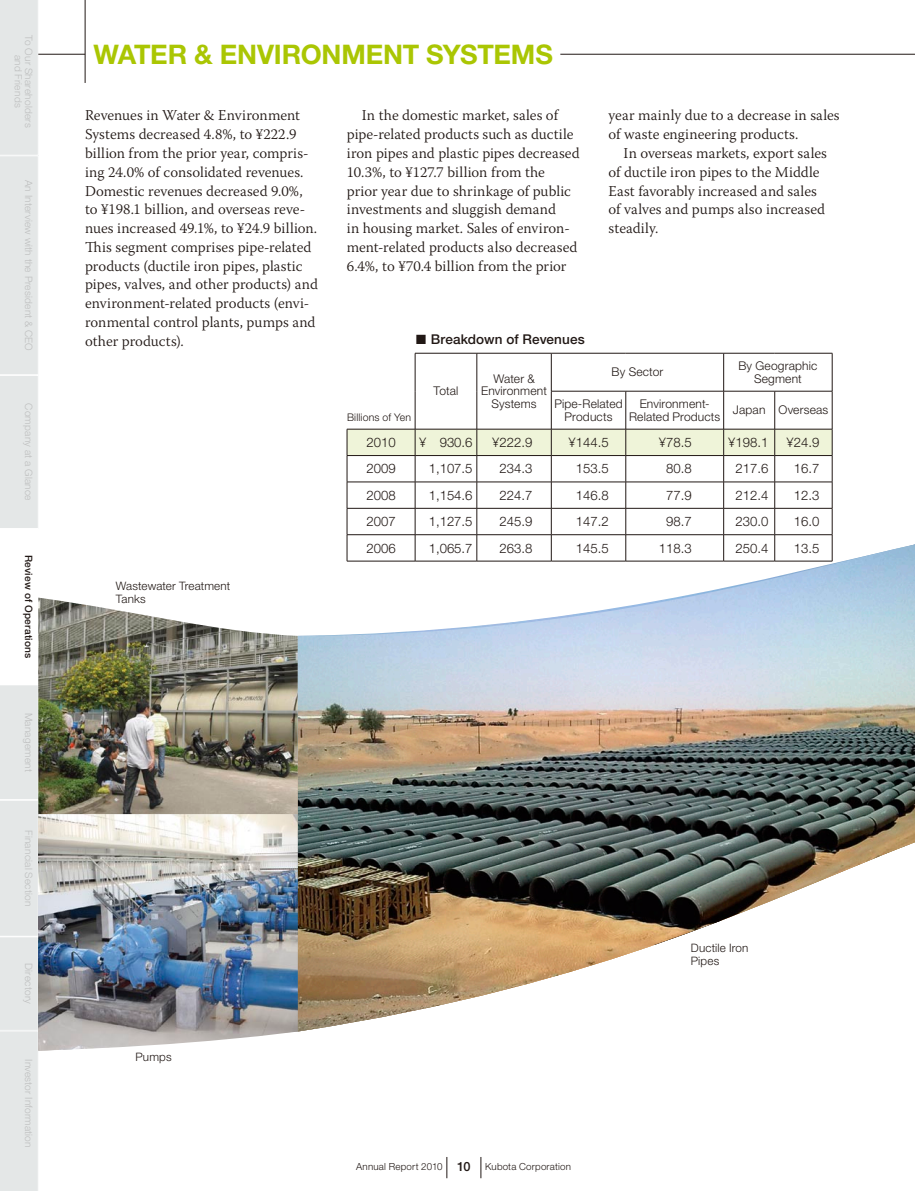
<style>
.page{position:relative;width:915px;height:1191px;background:#fff}
.page>*{position:absolute;margin:0;border:0;box-sizing:border-box;transform-origin:0 0}
.t1{font:700 27px "Helvetica Neue";letter-spacing:-.01em;color:#aac603}
.t2{font:300 15px/18.8px "Warnock Pro";letter-spacing:.005em;color:#211815}
.t3{font:500 13.5px "Helvetica Neue";letter-spacing:.01em;color:#211815}
.t4{font:300 13.2px "Helvetica Neue";color:#211815}
.t5{font:300 12px/12.3px "Helvetica Neue";letter-spacing:.015em;color:#211815;text-align:center}
.t6{font:300 11.7px/12.5px "Helvetica Neue";letter-spacing:.01em;color:#211815}
.t7{font:300 10.5px "Helvetica Neue";letter-spacing:.015em;color:#211815}
.t8{font:300 10.2px/10.5px "Helvetica Neue";letter-spacing:.02em;color:#bebfbf;text-align:center}
.t9{font:500 10.2px "Helvetica Neue";letter-spacing:.02em;color:#211815}
.t10{font:300 9.75px "Helvetica Neue";letter-spacing:.02em;color:#211815}
.s1{font-family:"European Pi Three";font-weight:400}
.s2{font-weight:500;font-size:12.75px}
</style>
<div class="page">
<svg style="left:446px;top:1157px;width:1px;height:21px"></svg>
<svg style="left:480px;top:1157px;width:1px;height:21px"></svg>
<svg style="left:0;top:0;width:39px;height:1191px"></svg>
<hr style="left:85px;top:0;width:1px;height:83px;background:#211815">
<hr style="left:38px;top:54px;width:47px;height:1px;background:#211815">
<hr style="left:560px;top:54px;width:354px;height:1px;background:#211815">
<hr style="left:415px;top:353px;width:61px;height:1px;background:#211815">
<hr style="left:414px;top:353px;width:1px;height:38px;background:#211815">
<hr style="left:476px;top:353px;width:75px;height:1px;background:#211815">
<hr style="left:476px;top:353px;width:1px;height:38px;background:#211815">
<hr style="left:551px;top:353px;width:74px;height:1px;background:#211815">
<hr style="left:551px;top:353px;width:1px;height:38px;background:#211815">
<hr style="left:625px;top:353px;width:98px;height:1px;background:#211815">
<hr style="left:723px;top:353px;width:51px;height:1px;background:#211815">
<hr style="left:723px;top:353px;width:1px;height:38px;background:#211815">
<hr style="left:774px;top:353px;width:58px;height:1px;background:#211815">
<hr style="left:831px;top:353px;width:1px;height:38px;background:#211815">
<hr style="left:414px;top:391px;width:1px;height:38px;background:#211815">
<hr style="left:476px;top:391px;width:1px;height:38px;background:#211815">
<hr style="left:551px;top:391px;width:74px;height:1px;background:#211815">
<hr style="left:551px;top:391px;width:1px;height:38px;background:#211815">
<hr style="left:625px;top:391px;width:98px;height:1px;background:#211815">
<hr style="left:625px;top:391px;width:1px;height:38px;background:#211815">
<hr style="left:723px;top:391px;width:51px;height:1px;background:#211815">
<hr style="left:723px;top:391px;width:1px;height:38px;background:#211815">
<hr style="left:774px;top:391px;width:58px;height:1px;background:#211815">
<hr style="left:774px;top:391px;width:1px;height:38px;background:#211815">
<hr style="left:831px;top:391px;width:1px;height:38px;background:#211815">
<svg style="left:346px;top:429px;width:486px;height:115px"></svg>
<img style="left:38px;top:597px;width:260px;height:217px">
<img style="left:298px;top:544px;width:616px;height:487px">
<img style="left:38px;top:814px;width:260px;height:236px">
<p class="t8" style="left:34px;top:35px;width:94px;rotate:90deg">To Our Shareholders and Friends</p>
<p class="t8" style="left:34px;top:180px;width:173px;rotate:90deg">An Interview with the President &amp; CEO</p>
<p class="t8" style="left:34px;top:403px;width:99px;rotate:90deg">Company at a Glance</p>
<p class="t9" style="left:35px;top:555px;width:105px;rotate:90deg">Review of Operations</p>
<p class="t8" style="left:34px;top:712px;width:61px;rotate:90deg">Management</p>
<p class="t8" style="left:34px;top:830px;width:78px;rotate:90deg">Financial Section</p>
<p class="t8" style="left:34px;top:963px;width:42px;rotate:90deg">Directory</p>
<p class="t8" style="left:34px;top:1059px;width:90px;rotate:90deg">Investor Information</p>
<h1 class="t1" style="left:94px;top:38px;width:460px">WATER &amp; ENVIRONMENT SYSTEMS</h1>
<p class="t2" style="left:85px;top:106px;width:234px">Revenues in Water &amp; Environment Systems decreased 4.8%, to ¥222.9 billion from the prior year, compris&shy;ing 24.0% of consolidated revenues.<br>Domestic revenues decreased 9.0%, to ¥198.1 billion, and overseas reve&shy;nues increased 49.1%, to ¥24.9 billion.<br>This segment comprises pipe-related products (ductile iron pipes, plastic pipes, valves, and other products) and environment-related products (envi&shy;ronmental control plants, pumps and other products).</p>
<p class="t2" style="left:347px;top:106px;width:234px;text-indent:15px">In the domestic market, sales of pipe-related products such as ductile iron pipes and plastic pipes decreased 10.3%, to ¥127.7 billion from the<br>prior year due to shrinkage of public investments and sluggish demand<br>in housing market. Sales of environ&shy;ment-related products also decreased 6.4%, to ¥70.4 billion from the prior</p>
<p class="t2" style="left:608px;top:106px;width:232px">year mainly due to a decrease in sales of waste engineering products.</p>
<p class="t2" style="left:608px;top:143px;width:220px;text-indent:15px">In overseas markets, export sales of ductile iron pipes to the Middle<br>East favorably increased and sales of valves and pumps also increased steadily.</p>
<p class="t3" style="left:415px;top:331px;width:171px"><span class="s1">L</span> Breakdown of Revenues</p>
<p class="t7" style="left:347px;top:410px;width:66px">Billions of Yen</p>
<p class="t5" style="left:433px;top:385px;width:26px">Total</p>
<p class="t5" style="left:481px;top:372px;width:67px">Water &amp;<br>Environment<br>Systems</p>
<p class="t5" style="left:611px;top:366px;width:53px">By Sector</p>
<p class="t5" style="left:738px;top:359px;width:81px">By Geographic<br>Segment</p>
<p class="t5" style="left:554px;top:397px;width:70px">Pipe-Related<br>Products</p>
<p class="t5" style="left:628px;top:397px;width:93px">Environment-<br>Related Products</p>
<p class="t5" style="left:732px;top:404px;width:97px">Japan Overseas</p>
<p class="t6" style="left:116px;top:579px;width:116px">Wastewater Treatment<br>Tanks</p>
<p class="t4" style="left:366px;top:434px;width:31px">2010</p>
<p class="t4" style="left:419px;top:434px;width:55px">¥ 930.6</p>
<p class="t4" style="left:492px;top:434px;width:42px">¥222.9</p>
<p class="t4" style="left:568px;top:434px;width:42px">¥144.5</p>
<p class="t4" style="left:658px;top:434px;width:34px">¥78.5</p>
<p class="t4" style="left:728px;top:434px;width:42px">¥198.1</p>
<p class="t4" style="left:786px;top:434px;width:34px">¥24.9</p>
<p class="t4" style="left:366px;top:460px;width:31px">2009</p>
<p class="t4" style="left:428px;top:460px;width:45px">1,107.5</p>
<p class="t4" style="left:499px;top:460px;width:34px">234.3</p>
<p class="t4" style="left:575px;top:460px;width:34px">153.5</p>
<p class="t4" style="left:666px;top:460px;width:27px">80.8</p>
<p class="t4" style="left:735px;top:460px;width:34px">217.6</p>
<p class="t4" style="left:793px;top:460px;width:27px">16.7</p>
<p class="t4" style="left:366px;top:487px;width:31px">2008</p>
<p class="t4" style="left:428px;top:487px;width:45px">1,154.6</p>
<p class="t4" style="left:499px;top:487px;width:34px">224.7</p>
<p class="t4" style="left:575px;top:487px;width:34px">146.8</p>
<p class="t4" style="left:666px;top:487px;width:27px">77.9</p>
<p class="t4" style="left:735px;top:487px;width:34px">212.4</p>
<p class="t4" style="left:793px;top:487px;width:27px">12.3</p>
<p class="t4" style="left:366px;top:513px;width:31px">2007</p>
<p class="t4" style="left:428px;top:513px;width:45px">1,127.5</p>
<p class="t4" style="left:499px;top:513px;width:34px">245.9</p>
<p class="t4" style="left:575px;top:513px;width:34px">147.2</p>
<p class="t4" style="left:666px;top:513px;width:27px">98.7</p>
<p class="t4" style="left:735px;top:513px;width:34px">230.0</p>
<p class="t4" style="left:793px;top:513px;width:27px">16.0</p>
<p class="t4" style="left:366px;top:540px;width:31px">2006</p>
<p class="t4" style="left:428px;top:540px;width:45px">1,065.7</p>
<p class="t4" style="left:499px;top:540px;width:34px">263.8</p>
<p class="t4" style="left:575px;top:540px;width:34px">145.5</p>
<p class="t4" style="left:658px;top:540px;width:34px">118.3</p>
<p class="t4" style="left:735px;top:540px;width:34px">250.4</p>
<p class="t4" style="left:793px;top:540px;width:27px">13.5</p>
<p class="t6" style="left:135px;top:1050px;width:38px">Pumps</p>
<p class="t10" style="left:356px;top:1160px;width:216px">Annual Report 2010 <span class="s2">10</span> Kubota Corporation</p>
<p class="t6" style="left:690px;top:941px;width:59px">Ductile Iron<br>Pipes</p>
</div>
